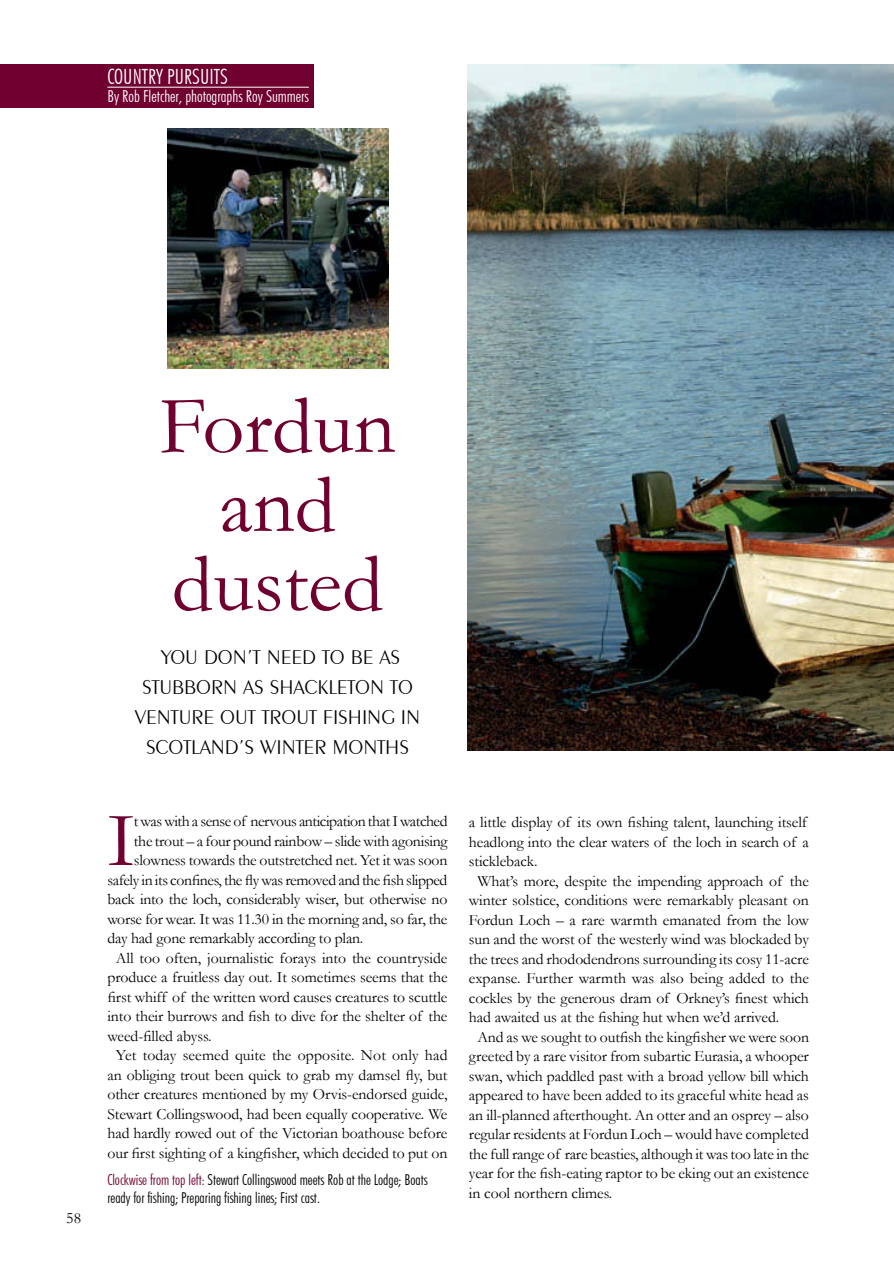
<style>
.page{position:relative;width:894px;height:1264px;background:#fff}
.page>*{position:absolute;margin:0;border:0;box-sizing:border-box;transform-origin:0 0}
.t1{font:82.5px/79.1px "Garamond";color:#6f002f;text-align:center}
.t2{font:78.3px "Garamond";color:#6f002f}
.t3{font:300 21px/30px "Exotic 350 BT";color:#000;text-align:center}
.t4{font:300 condensed 21px "Futura BT";color:#fff}
.t5{font:300 condensed 16.5px "Futura BT";color:#fff}
.t6{font:15.75px "Garamond";letter-spacing:-.005em;color:#000}
.t7{font:15.75px "Garamond";letter-spacing:-.025em;color:#000}
.t8{font:300 condensed 15px/18px "Futura BT";color:#000}
.s1{color:#6f002f}
</style>
<div class="page">
<div style="left:0;top:65px;width:314px;height:43px;background:#6f002f"></div>
<hr style="left:107px;top:87px;width:202px;height:1px;background:#fff">
<img style="left:468px;top:65px;width:426px;height:685px">
<img style="left:167px;top:129px;width:222px;height:240px">
<h3 class="t4" style="left:107px;top:63px;width:122px">country pursuits</h3>
<p class="t5" style="left:107px;top:86px;width:203px">By Rob Fletcher, photographs Roy Summers</p>
<p class="t6" style="left:66px;top:1207px;width:16px">58</p>
<h1 class="t1" style="left:159px;top:384px;width:238px">Fordun and dusted</h1>
<h3 class="t3" style="left:135px;top:641px;width:287px">YOU DON’T NEED TO BE AS<br>STUBBORN AS SHACKLETON TO<br>VENTURE OUT TROUT FISHING IN<br>SCOTLAND’S WINTER MONTHS</h3>
<h2 class="t2" style="left:107px;top:788px;width:29px">I</h2>
<p class="t7" style="left:134px;top:810px;width:315px">t was with a sense of nervous anticipation that I watched</p>
<p class="t6" style="left:134px;top:830px;width:315px">the trout – a four pound rainbow – slide with agonising</p>
<p class="t6" style="left:134px;top:849px;width:315px">slowness towards the outstretched net. Yet it was soon</p>
<p class="t7" style="left:107px;top:869px;width:341px">safely in its confines, the fly was removed and the fish slipped</p>
<p class="t6" style="left:107px;top:888px;width:341px">back into the loch, considerably wiser, but otherwise no</p>
<p class="t6" style="left:107px;top:908px;width:342px">worse for wear. It was 11.30 in the morning and, so far, the</p>
<p class="t6" style="left:107px;top:927px;width:257px">day had gone remarkably according to plan.</p>
<p class="t6" style="left:116px;top:947px;width:333px">All too often, journalistic forays into the countryside</p>
<p class="t6" style="left:107px;top:966px;width:342px">produce a fruitless day out. It sometimes seems that the</p>
<p class="t6" style="left:107px;top:986px;width:342px">first whiff of the written word causes creatures to scuttle</p>
<p class="t6" style="left:107px;top:1005px;width:342px">into their burrows and fish to dive for the shelter of the</p>
<p class="t6" style="left:107px;top:1025px;width:106px">weed-filled abyss.</p>
<p class="t6" style="left:116px;top:1044px;width:333px">Yet today seemed quite the opposite. Not only had</p>
<p class="t6" style="left:107px;top:1064px;width:342px">an obliging trout been quick to grab my damsel fly, but</p>
<p class="t6" style="left:107px;top:1083px;width:342px">other creatures mentioned by my Orvis-endorsed guide,</p>
<p class="t6" style="left:107px;top:1103px;width:342px">Stewart Collingswood, had been equally cooperative. We</p>
<p class="t6" style="left:107px;top:1122px;width:342px">had hardly rowed out of the Victorian boathouse before</p>
<p class="t6" style="left:107px;top:1142px;width:342px">our first sighting of a kingfisher, which decided to put on</p>
<p class="t8" style="left:107px;top:1170px;width:322px"><span class="s1">Clockwise from top left:</span> Stewart Collingswood meets Rob at the Lodge; Boats ready for fishing; Preparing fishing lines; First cast.</p>
<p class="t6" style="left:469px;top:811px;width:340px">a little display of its own fishing talent, launching itself</p>
<p class="t6" style="left:469px;top:831px;width:341px">headlong into the clear waters of the loch in search of a</p>
<p class="t6" style="left:469px;top:850px;width:70px">stickleback.</p>
<p class="t6" style="left:477px;top:870px;width:333px">What’s more, despite the impending approach of the</p>
<p class="t6" style="left:469px;top:889px;width:341px">winter solstice, conditions were remarkably pleasant on</p>
<p class="t6" style="left:469px;top:909px;width:341px">Fordun Loch – a rare warmth emanated from the low</p>
<p class="t6" style="left:469px;top:928px;width:341px">sun and the worst of the westerly wind was blockaded by</p>
<p class="t6" style="left:469px;top:948px;width:342px">the trees and rhododendrons surrounding its cosy 11-acre</p>
<p class="t6" style="left:469px;top:967px;width:342px">expanse. Further warmth was also being added to the</p>
<p class="t6" style="left:469px;top:987px;width:341px">cockles by the generous dram of Orkney’s finest which</p>
<p class="t6" style="left:469px;top:1006px;width:312px">had awaited us at the fishing hut when we’d arrived.</p>
<p class="t6" style="left:477px;top:1026px;width:333px">And as we sought to outfish the kingfisher we were soon</p>
<p class="t6" style="left:469px;top:1045px;width:341px">greeted by a rare visitor from subartic Eurasia, a whooper</p>
<p class="t6" style="left:469px;top:1065px;width:341px">swan, which paddled past with a broad yellow bill which</p>
<p class="t6" style="left:469px;top:1084px;width:342px">appeared to have been added to its graceful white head as</p>
<p class="t6" style="left:469px;top:1104px;width:342px">an ill-planned afterthought. An otter and an osprey – also</p>
<p class="t6" style="left:469px;top:1123px;width:342px">regular residents at Fordun Loch – would have completed</p>
<p class="t6" style="left:469px;top:1143px;width:342px">the full range of rare beasties, although it was too late in the</p>
<p class="t6" style="left:469px;top:1162px;width:341px">year for the fish-eating raptor to be eking out an existence</p>
<p class="t6" style="left:469px;top:1182px;width:145px">in cool northern climes.</p>
</div>
